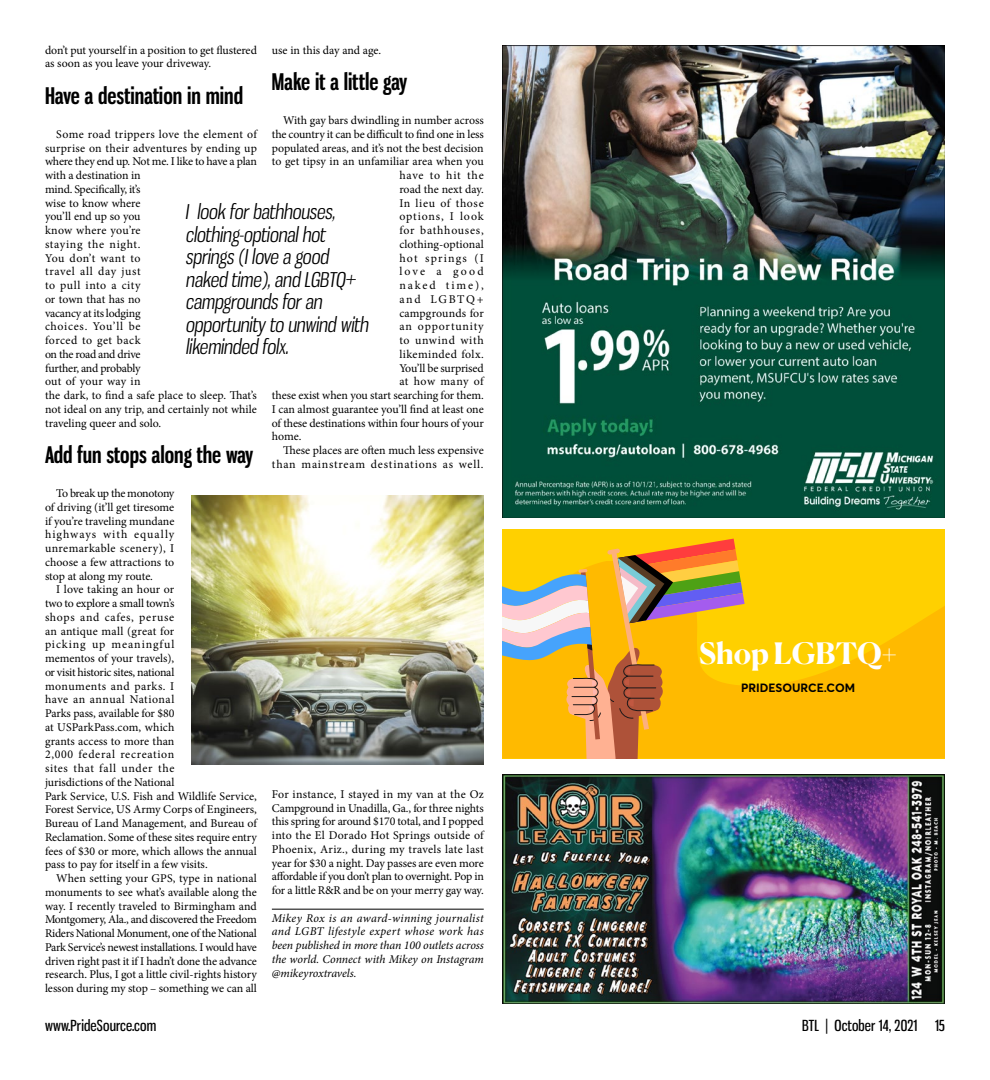
<style>
.page{position:relative;width:990px;height:1080px;background:#fff}
.page>*{position:absolute;margin:0;border:0;box-sizing:border-box;transform-origin:0 0}
.t1{font:700 29.5px "Canela";letter-spacing:-.005em;color:#fff}
.t2{font:700 22.5px "Gnuolane Rg";color:#000}
.t3{font:20px/22.5px "Gnuolane Bk";color:#000}
.t4{font:15px "Gnuolane Rg";letter-spacing:.01em;color:#000}
.t5{font:11.88px/13.8px "Minion Pro";color:#000}
.t6{font:italic 11.88px/13.8px "Minion Pro";letter-spacing:-.005em;color:#000;text-align:justify}
.t7{font:11.88px "Minion Pro";letter-spacing:.06em;color:#000}
.t8{font:11.88px "Minion Pro";letter-spacing:.065em;color:#000}
.t9{font:11.88px "Minion Pro";letter-spacing:.055em;color:#000}
.t10{font:11.88px "Minion Pro";letter-spacing:.035em;color:#000}
.t11{font:700 11.88px "Averta Std";color:#000}
.t12{font:11.88px "Minion Pro";letter-spacing:.1em;color:#000}
.t13{font:11.88px "Minion Pro";letter-spacing:.16em;color:#000}
.t14{font:11.88px "Minion Pro";letter-spacing:.04em;color:#000}
.t15{font:11.88px "Minion Pro";letter-spacing:.18em;color:#000}
.t16{font:11.88px "Minion Pro";letter-spacing:.14em;color:#000}
</style>
<div class="page">
<img style="left:502px;top:45px;width:443px;height:473px">
<hr style="left:272px;top:909px;width:212px;height:1px;background:#000">
<img style="left:191px;top:495px;width:293px;height:270px">
<img style="left:502px;top:774px;width:443px;height:230px">
<div style="left:502px;top:529px;width:443px;height:229px;background:#ffd000"></div>
<svg style="left:745px;top:606px;width:200px;height:152px;fill:#ffba00"></svg>
<svg style="left:502px;top:539px;width:243px;height:219px"></svg>
<p class="t5" style="left:45px;top:43px;width:213px">don’t put yourself in a position to get flustered as soon as you leave your driveway.</p>
<h2 class="t2" style="left:45px;top:82px;width:200px">Have a destination in mind</h2>
<p class="t5" style="left:45px;top:127px;width:213px;text-indent:11px">Some road trippers love the element of surprise on their adventures by ending up where they end up. Not me. I like to have a plan with a destination in<br>mind. Specifically, it’s<br>wise to know where<br>you’ll end up so you<br>know where you’re<br>staying the night.<br>You don’t want to<br>travel all day just<br>to pull into a city<br>or town that has no<br>vacancy at its lodging<br>choices. You’ll be<br>forced to get back<br>on the road and drive<br>further, and probably<br>out of your way in<br>the dark, to find a safe place to sleep. That’s not ideal on any trip, and certainly not while traveling queer and solo.</p>
<h2 class="t2" style="left:45px;top:441px;width:210px">Add fun stops along the way</h2>
<p class="t5" style="left:45px;top:487px;width:131px;text-align:justify;text-indent:11px">To break up the monotony of driving (it’ll get tiresome if you’re traveling mundane highways with equally unremarkable scenery), I choose a few attractions to stop at along my route.</p>
<p class="t5" style="left:45px;top:583px;width:213px;text-indent:11px">I love taking an hour or<br>two to explore a small town’s<br>shops and cafes, peruse<br>an antique mall (great for<br>picking up meaningful<br>mementos of your travels),<br>or visit historic sites, national<br>monuments and parks. I<br>have an annual National<br>Parks pass, available for $80<br>at USParkPass.com, which<br>grants access to more than<br>2,000 federal recreation<br>sites that fall under the<br>jurisdictions of the National<br>Park Service, U.S. Fish and Wildlife Service,<br>Forest Service, US Army Corps of Engineers,<br>Bureau of Land Management, and Bureau of<br>Reclamation. Some of these sites require entry fees of $30 or more, which allows the annual pass to pay for itself in a few visits.</p>
<p class="t5" style="left:45px;top:872px;width:213px;text-align:justify;text-indent:11px">When setting your GPS, type in national monuments to see what’s available along the way. I recently traveled to Birmingham and Montgomery, Ala., and discovered the Freedom Riders National Monument, one of the National Park Service’s newest installations. I would have driven right past it if I hadn’t done the advance research. Plus, I got a little civil-rights history lesson during my stop – something we can all</p>
<p class="t5" style="left:272px;top:43px;width:111px">use in this day and age.</p>
<h2 class="t2" style="left:272px;top:68px;width:137px">Make it a little gay</h2>
<p class="t5" style="left:283px;top:114px;width:202px">With gay bars dwindling in number across</p>
<p class="t5" style="left:272px;top:127px;width:213px">the country it can be difficult to find one in less</p>
<p class="t5" style="left:272px;top:141px;width:213px">populated areas, and it’s not the best decision</p>
<p class="t5" style="left:272px;top:155px;width:213px">to get tipsy in an unfamiliar area when you</p>
<p class="t8" style="left:399px;top:167px;width:86px">have to hit the</p>
<p class="t5" style="left:399px;top:182px;width:86px">road the next day.</p>
<p class="t9" style="left:399px;top:195px;width:86px">In lieu of those</p>
<p class="t8" style="left:399px;top:209px;width:86px">options, I look</p>
<p class="t7" style="left:399px;top:222px;width:86px">for bathhouses,</p>
<p class="t5" style="left:399px;top:237px;width:86px">clothing-optional</p>
<p class="t12" style="left:399px;top:250px;width:86px">hot springs (I</p>
<p class="t15" style="left:399px;top:264px;width:86px">love a good</p>
<p class="t13" style="left:399px;top:277px;width:86px">naked time),</p>
<p class="t16" style="left:399px;top:291px;width:86px">and LGBTQ+</p>
<p class="t5" style="left:399px;top:306px;width:86px">campgrounds for</p>
<p class="t8" style="left:399px;top:319px;width:86px">an opportunity</p>
<p class="t9" style="left:399px;top:332px;width:86px">to unwind with</p>
<p class="t10" style="left:399px;top:346px;width:86px">likeminded folx.</p>
<p class="t5" style="left:399px;top:361px;width:86px">You’ll be surprised</p>
<p class="t14" style="left:399px;top:374px;width:86px">at how many of</p>
<p class="t5" style="left:272px;top:389px;width:213px">these exist when you start searching for them.</p>
<p class="t5" style="left:272px;top:402px;width:213px">I can almost guarantee you’ll find at least one</p>
<p class="t5" style="left:272px;top:416px;width:213px">of these destinations within four hours of your</p>
<p class="t5" style="left:272px;top:430px;width:31px">home.</p>
<p class="t5" style="left:283px;top:444px;width:202px">These places are often much less expensive</p>
<p class="t7" style="left:272px;top:456px;width:213px">than mainstream destinations as well.</p>
<h3 class="t3" style="left:185px;top:201px;width:188px">I look forbathhouses, clothing-optionalhot springs (Ilove a good naked time),and LGBTQ+ campgrounds foran opportunity to unwind with likeminded folx.</h3>
<p class="t5" style="left:272px;top:787px;width:213px;text-align:justify">For instance, I stayed in my van at the Oz Campground in Unadilla, Ga., for three nights this spring for around $170 total, and I popped into the El Dorado Hot Springs outside of Phoenix, Ariz., during my travels late last year for $30 a night. Day passes are even more affordable if you don’t plan to overnight. Pop in for a little R&amp;R and be on your merry gay way.</p>
<p class="t6" style="left:272px;top:911px;width:213px">Mikey Rox is an award-winning journalist and LGBT lifestyle expert whose work has been published in more than 100 outlets across the world. Connect with Mikey on Instagram @mikeyroxtravels.</p>
<h1 class="t1" style="left:699px;top:630px;width:200px">Shop LGBTQ+</h1>
<p class="t11" style="left:741px;top:680px;width:116px">PRIDESOURCE.COM</p>
<p class="t4" style="left:45px;top:1016px;width:113px">www.PrideSource.com</p>
<p class="t4" style="left:802px;top:1016px;width:144px">BTL | October 14, 2021 15</p>
</div>
